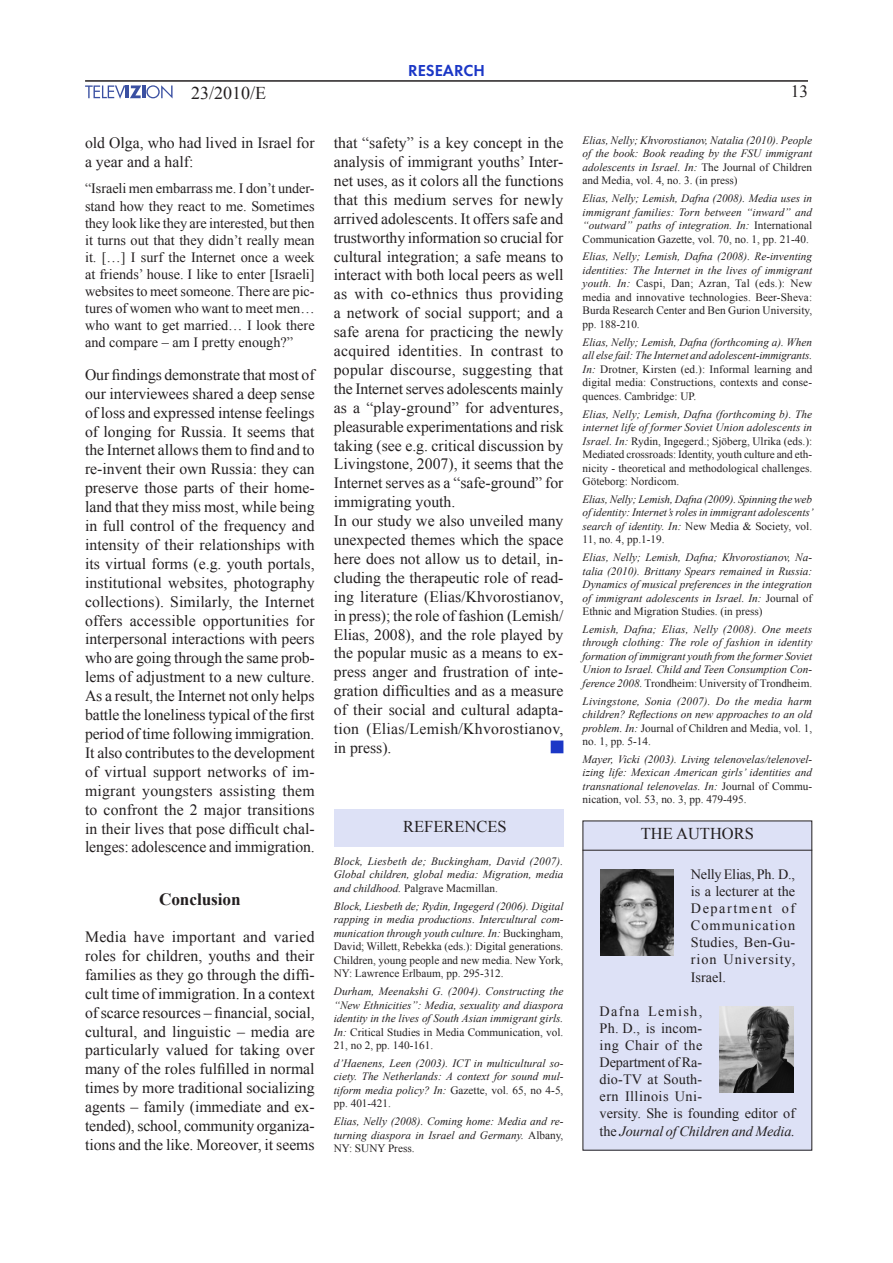
<style>
.page{position:relative;width:893px;height:1263px;background:#fff}
.page>*{position:absolute;margin:0;border:0;box-sizing:border-box;transform-origin:0 0}
.t1{font:18px "Times New Roman";color:#231f20}
.t2{font:700 17.25px "Times New Roman";letter-spacing:-.005em;color:#231f20}
.t3{font:17.25px "Times New Roman";color:#231f20}
.t4{font:16.5px "Times New Roman";color:#231f20}
.t5{font:16.5px "Futura Demi E";color:#1b37c6}
.t6{font:15.75px/18.9px "Times New Roman";color:#231f20}
.t7{font:14.25px/17.1px "Times New Roman";letter-spacing:.005em;color:#231f20;text-align:justify}
.t8{font:italic 11.25px/13.5px "Times New Roman";color:#231f20;text-align:justify}
.t9{font:11.25px/13.5px "Times New Roman";color:#231f20;text-align:justify}
.s1{font-style:normal}
.s2{font-style:italic}
</style>
<div class="page">
<hr style="left:85px;top:80px;width:723px;height:2px;background:#231f20">
<svg style="left:85px;top:85px;width:88px;height:14px"></svg>
<div style="left:583px;top:821px;width:229px;height:329px;background:#dde1f6"></div>
<hr style="left:582px;top:850px;width:230px;height:1px;background:#231f20">
<img style="left:600px;top:869px;width:74px;height:86px">
<img style="left:719px;top:1006px;width:75px;height:86px">
<div style="left:334px;top:809px;width:229px;height:37px;background:#dde1f6"></div>
<div style="left:551px;top:740px;width:12px;height:13px;background:#1b37c6;border:2px solid #1b37c6"></div>
<p class="t1" style="left:191px;top:80px;width:77px">23/2010/E</p>
<p class="t6" style="left:85px;top:133px;width:231px">old Olga, who had lived in Israel for a year and a half:</p>
<p class="t7" style="left:85px;top:180px;width:231px">“Israeli men embarrass me. I don’t under&shy;stand how they react to me. Sometimes they look like they are interested, but then it turns out that they didn’t really mean it. […] I surf the Internet once a week at friends’ house. I like to enter [Israeli] websites to meet someone. There are pic&shy;tures of women who want to meet men… who want to get married… I look there and compare – am I pretty enough?”</p>
<p class="t6" style="left:85px;top:365px;width:231px;text-align:justify">Our findings demonstrate that most of our interviewees shared a deep sense of loss and expressed intense feelings of longing for Russia. It seems that the Internet allows them to find and to re-invent their own Russia: they can preserve those parts of their home&shy;land that they miss most, while being in full control of the frequency and intensity of their relationships with its virtual forms (e.g. youth portals, institutional websites, photography collections). Similarly, the Internet offers accessible opportunities for interpersonal interactions with peers who are going through the same prob&shy;lems of adjustment to a new culture.<br>As a result, the Internet not only helps battle the loneliness typical of the first period of time following immigration.<br>It also contributes to the development of virtual support networks of im&shy;migrant youngsters assisting them to confront the 2 major transitions in their lives that pose difficult chal&shy;lenges: adolescence and immigration.</p>
<p class="t2" style="left:159px;top:888px;width:83px">Conclusion</p>
<p class="t6" style="left:85px;top:927px;width:231px;text-align:justify">Media have important and varied roles for children, youths and their families as they go through the diffi&shy;cult time of immigration. In a context of scarce resources – financial, social, cultural, and linguistic – media are particularly valued for taking over many of the roles fulfilled in normal times by more traditional socializing agents – family (immediate and ex&shy;tended), school, community organiza&shy;tions and the like. Moreover, it seems</p>
<p class="t5" style="left:408px;top:60px;width:78px">RESEARCH</p>
<p class="t6" style="left:334px;top:133px;width:231px">that “safety” is a key concept in the analysis of immigrant youths’ Inter&shy;net uses, as it colors all the functions that this medium serves for newly arrived adolescents. It offers safe and trustworthy information so crucial for cultural integration; a safe means to interact with both local peers as well as with co-ethnics thus providing a network of social support; and a safe arena for practicing the newly acquired identities. In contrast to popular discourse, suggesting that the Internet serves adolescents mainly as a “play-ground” for adventures, pleasurable experimentations and risk taking (see e.g. critical discussion by Livingstone, 2007), it seems that the Internet serves as a “safe-ground” for immigrating youth.<br>In our study we also unveiled many unexpected themes which the space here does not allow us to detail, in&shy;cluding the therapeutic role of read&shy;ing literature (Elias/Khvorostianov, in press); the role of fashion (Lemish/ Elias, 2008), and the role played by the popular music as a means to ex&shy;press anger and frustration of inte&shy;gration difficulties and as a measure of their social and cultural adapta&shy;tion (Elias/Lemish/Khvorostianov, in press).</p>
<p class="t4" style="left:403px;top:815px;width:12px">references</p>
<p class="t8" style="left:334px;top:854px;width:231px">Block, Liesbeth de; Buckingham, David (2007).<br>Global children, global media: Migration, media and childhood. <span class="s1">Palgrave Macmillan.</span></p>
<p class="t9" style="left:334px;top:899px;width:231px"><span class="s2">Block, Liesbeth de; Rydin, Ingegerd (2006). Digital rapping in media productions. Intercultural com&shy;munication through youth culture. In:</span> Buckingham, David; Willett, Rebekka (eds.): Digital generations.<br>Children, young people and new media. New York, NY: Lawrence Erlbaum, pp. 295-312.</p>
<p class="t8" style="left:334px;top:984px;width:231px">Durham, Meenakshi G. (2004). Constructing the “New Ethnicities”: Media, sexuality and diaspora identity in the lives of South Asian immigrant girls.<br>In: <span class="s1">Critical Studies in Media Communication, vol.<br>21, no 2, pp. 140-161.</span></p>
<p class="t8" style="left:334px;top:1056px;width:231px">d’Haenens, Leen (2003). ICT in multicultural so&shy;ciety. The Netherlands: A context for sound mul&shy;tiform media policy? In: <span class="s1">Gazette, vol. 65, no 4-5, pp. 401-421.</span></p>
<p class="t8" style="left:334px;top:1114px;width:231px">Elias, Nelly (2008). Coming home: Media and re&shy;turning diaspora in Israel and Germany. <span class="s1">Albany, NY: SUNY Press.</span></p>
<p class="t3" style="left:791px;top:79px;width:19px">13</p>
<p class="t8" style="left:583px;top:133px;width:231px">Elias, Nelly; Khvorostianov, Natalia (2010). People of the book: Book reading by the FSU immigrant adolescents in Israel. In: <span class="s1">The Journal of Children and Media, vol. 4, no. 3. (in press)</span></p>
<p class="t8" style="left:583px;top:191px;width:231px">Elias, Nelly; Lemish, Dafna (2008). Media uses in immigrant families: Torn between “inward” and “outward” paths of integration. In: <span class="s1">International Communication Gazette, vol. 70, no. 1, pp. 21-40.</span></p>
<p class="t9" style="left:583px;top:250px;width:231px"><span class="s2">Elias, Nelly; Lemish, Dafna (2008). Re-inventing identities: The Internet in the lives of immigrant youth. In:</span> Caspi, Dan; Azran, Tal (eds.): New media and innovative technologies. Beer-Sheva:<br>Burda Research Center and Ben Gurion University, pp. 188-210.</p>
<p class="t9" style="left:583px;top:335px;width:231px"><span class="s2">Elias, Nelly; Lemish, Dafna (forthcoming a). When all else fail: The Internet and adolescent-immigrants.<br>In:</span> Drotner, Kirsten (ed.): Informal learning and digital media: Constructions, contexts and conse&shy;quences. Cambridge: UP.</p>
<p class="t9" style="left:583px;top:407px;width:231px"><span class="s2">Elias, Nelly; Lemish, Dafna (forthcoming b). The internet life of former Soviet Union adolescents in Israel. In:</span> Rydin, Ingegerd.; Sjöberg, Ulrika (eds.):<br>Mediated crossroads: Identity, youth culture and eth&shy;nicity - theoretical and methodological challenges.<br>Göteborg: Nordicom.</p>
<p class="t8" style="left:583px;top:492px;width:232px;text-align:left">Elias, Nelly; Lemish, Dafna (2009). Spinning the web of identity: Internet’s roles in immigrant adolescents’ search of identity. In: <span class="s1">New Media &amp; Society, vol.<br>11, no. 4, pp.1-19.</span></p>
<p class="t8" style="left:583px;top:550px;width:231px">Elias, Nelly; Lemish, Dafna; Khvorostianov, Na&shy;talia (2010). Brittany Spears remained in Russia:<br>Dynamics of musical preferences in the integration of immigrant adolescents in Israel. In: <span class="s1">Journal of Ethnic and Migration Studies. (in press)</span></p>
<p class="t8" style="left:583px;top:622px;width:231px">Lemish, Dafna; Elias, Nelly (2008). One meets through clothing: The role of fashion in identity formation of immigrant youth from the former Soviet Union to Israel. Child and Teen Consumption Con&shy;ference 2008. <span class="s1">Trondheim: University of Trondheim.</span></p>
<p class="t8" style="left:583px;top:694px;width:231px">Livingstone, Sonia (2007). Do the media harm children? Reflections on new approaches to an old problem. In: <span class="s1">Journal of Children and Media, vol. 1, no. 1, pp. 5-14.</span></p>
<p class="t8" style="left:583px;top:752px;width:231px">Mayer, Vicki (2003). Living telenovelas/telenovel&shy;izing life: Mexican American girls’ identities and transnational telenovelas. In: <span class="s1">Journal of Commu&shy;nication, vol. 53, no. 3, pp. 479-495.</span></p>
<p class="t4" style="left:641px;top:822px;width:12px">the</p>
<p class="t4" style="left:676px;top:822px;width:12px">authors</p>
<p class="t7" style="left:691px;top:865px;width:106px">Nelly Elias, Ph. D., is a lecturer at the Department of Communication Studies, Ben-Gu&shy;rion University, Israel.</p>
<p class="t7" style="left:600px;top:1002px;width:197px;text-align:left">Dafna Lemish,<br>Ph. D., is incom-<br>ing Chair of the<br>Department of Ra-<br>dio-TV at South-<br>ern Illinois Uni-<br>versity. She is founding editor of the <span class="s2">Journal of Children and Media.</span></p>
</div>
